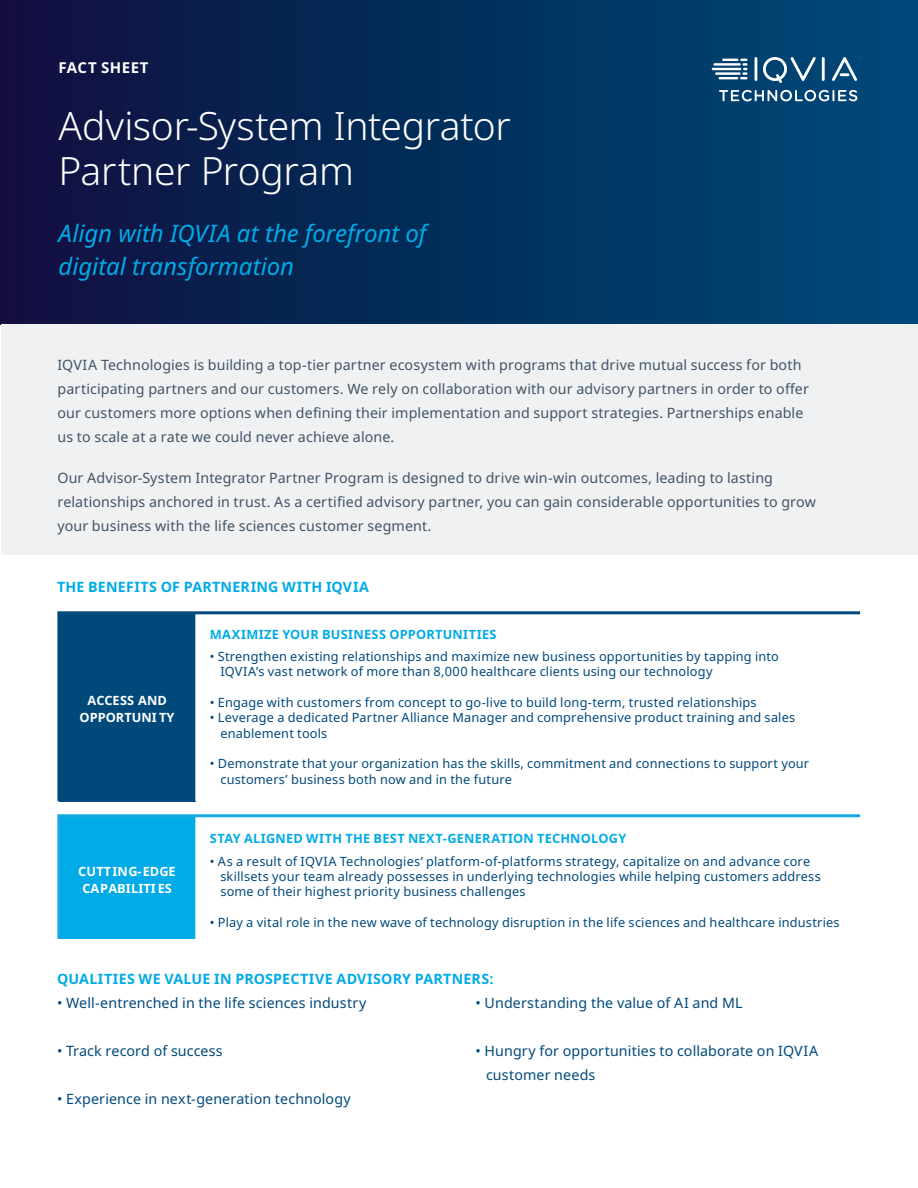
<style>
.page{position:relative;width:918px;height:1188px;background:#fff}
.page>*{position:absolute;margin:0;border:0;box-sizing:border-box;transform-origin:0 0}
.WHITE_HEADLINE{font:300 39px/45px "Noto Sans";letter-spacing:-.01em;color:#fff}
.LIGHT_BLUE_SUBHEAD{font:italic 24px/33px "Noto Sans";letter-spacing:-.005em;color:#00abe7}
.t1{font:700 15px "Noto Sans";letter-spacing:.035em;color:#fff}
.Callout_body_copy{font:14.25px/24px "Noto Sans";letter-spacing:.01em;color:#425465}
.SECONDARY_BODY_SUBHE{font:14.25px/24px "Noto Sans";letter-spacing:.01em;color:#00497b}
.MAIN_BODY_SUBHEAD_H4{font:700 14.25px "Noto Sans";letter-spacing:.015em;color:#00abe7}
.SECONDARY_BODY_SUBHE-2{font:12.75px/15.3px "Noto Sans";letter-spacing:.015em;color:#00497b}
.MAIN_BODY_SUBHEAD_H4-2{font:700 12.75px "Noto Sans";letter-spacing:.02em;color:#00abe7}
.t2{font:700 12.75px/17.2px "Noto Sans";color:#fff;text-align:center}
</style>
<div class="page">
<div style="left:0;top:0;width:918px;height:324px;background:linear-gradient(to right,#0e103e,#004b79)"></div>
<div style="left:1px;top:324px;width:917px;height:231px;background:#f0f1f3"></div>
<svg style="left:712px;top:57px;width:149px;height:44px;background:#3c6e92"></svg>
<div style="left:59px;top:613px;width:137px;height:188px;background:#00497b"></div>
<div style="left:59px;top:816px;width:137px;height:123px;background:#00abe7"></div>
<hr style="left:57px;top:814px;width:139px;height:3px;background:#18a8e1">
<hr style="left:57px;top:817px;width:3px;height:122px;background:#18a8e1">
<hr style="left:195px;top:817px;width:1px;height:122px;background:#fff">
<hr style="left:57px;top:611px;width:139px;height:3px;background:#00497b">
<hr style="left:57px;top:614px;width:3px;height:187px;background:#00497b">
<hr style="left:195px;top:614px;width:1px;height:187px;background:#fff">
<hr style="left:196px;top:611px;width:664px;height:3px;background:#00497b">
<hr style="left:196px;top:814px;width:664px;height:3px;background:#18a8e1">
<p class="t1" style="left:59px;top:57px;width:91px">FACT SHEET</p>
<p class="WHITE_HEADLINE" style="left:59px;top:105px;width:454px">Advisor-System Integrator<br>Partner Program</p>
<p class="LIGHT_BLUE_SUBHEAD" style="left:59px;top:217px;width:369px">Align with IQVIA at the forefront of digital transformation</p>
<p class="Callout_body_copy" style="left:57px;top:354px;width:753px">IQVIA Technologies is building a top-tier partner ecosystem with programs that drive mutual success for both participating partners and our customers. We rely on collaboration with our advisory partners in order to offer our customers more options when defining their implementation and support strategies. Partnerships enable us to scale at a rate we could never achieve alone.</p>
<p class="Callout_body_copy" style="left:57px;top:466px;width:760px">Our Advisor-System Integrator Partner Program is designed to drive win-win outcomes, leading to lasting relationships anchored in trust. As a certified advisory partner, you can gain considerable opportunities to grow your business with the life sciences customer segment.</p>
<p class="MAIN_BODY_SUBHEAD_H4" style="left:57px;top:577px;width:314px">THE BENEFITS OF PARTNERING WITH IQVIA</p>
<p class="t2" style="left:80px;top:692px;width:96px">ACCESS AND<br>OPPORTUNI TY</p>
<p class="t2" style="left:78px;top:862px;width:99px">CUTTING-EDGE<br>CAPABILITI ES</p>
<p class="MAIN_BODY_SUBHEAD_H4-2" style="left:210px;top:625px;width:288px">MAXIMIZE YOUR BUSINESS OPPORTUNITIES</p>
<p class="SECONDARY_BODY_SUBHE-2" style="left:220px;top:649px;width:560px;text-indent:-10px">• Strengthen existing relationships and maximize new business opportunities by tapping into<br>IQVIA’s vast network of more than 8,000 healthcare clients using our technology</p>
<p class="SECONDARY_BODY_SUBHE-2" style="left:210px;top:695px;width:548px">• Engage with customers from concept to go-live to build long-term, trusted relationships</p>
<p class="SECONDARY_BODY_SUBHE-2" style="left:220px;top:710px;width:576px;text-indent:-10px">• Leverage a dedicated Partner Alliance Manager and comprehensive product training and sales enablement tools</p>
<p class="SECONDARY_BODY_SUBHE-2" style="left:220px;top:756px;width:590px;text-indent:-10px">• Demonstrate that your organization has the skills, commitment and connections to support your customers’ business both now and in the future</p>
<p class="MAIN_BODY_SUBHEAD_H4-2" style="left:210px;top:829px;width:418px">STAY ALIGNED WITH THE BEST NEXT-GENERATION TECHNOLOGY</p>
<p class="SECONDARY_BODY_SUBHE-2" style="left:220px;top:854px;width:602px;text-indent:-10px">• As a result of IQVIA Technologies’ platform-of-platforms strategy, capitalize on and advance core skillsets your team already possesses in underlying technologies while helping customers address some of their highest priority business challenges</p>
<p class="SECONDARY_BODY_SUBHE-2" style="left:210px;top:915px;width:631px">• Play a vital role in the new wave of technology disruption in the life sciences and healthcare industries</p>
<p class="MAIN_BODY_SUBHEAD_H4" style="left:57px;top:969px;width:438px">QUALITIES WE VALUE IN PROSPECTIVE ADVISORY PARTNERS:</p>
<p class="SECONDARY_BODY_SUBHE" style="left:57px;top:992px;width:311px">• Well-entrenched in the life sciences industry</p>
<p class="SECONDARY_BODY_SUBHE" style="left:57px;top:1040px;width:167px">• Track record of success</p>
<p class="SECONDARY_BODY_SUBHE" style="left:57px;top:1088px;width:295px">• Experience in next-generation technology</p>
<p class="SECONDARY_BODY_SUBHE" style="left:476px;top:992px;width:269px">• Understanding the value of AI and ML</p>
<p class="SECONDARY_BODY_SUBHE" style="left:486px;top:1040px;width:334px;text-indent:-10px">• Hungry for opportunities to collaborate on IQVIA customer needs</p>
</div>
